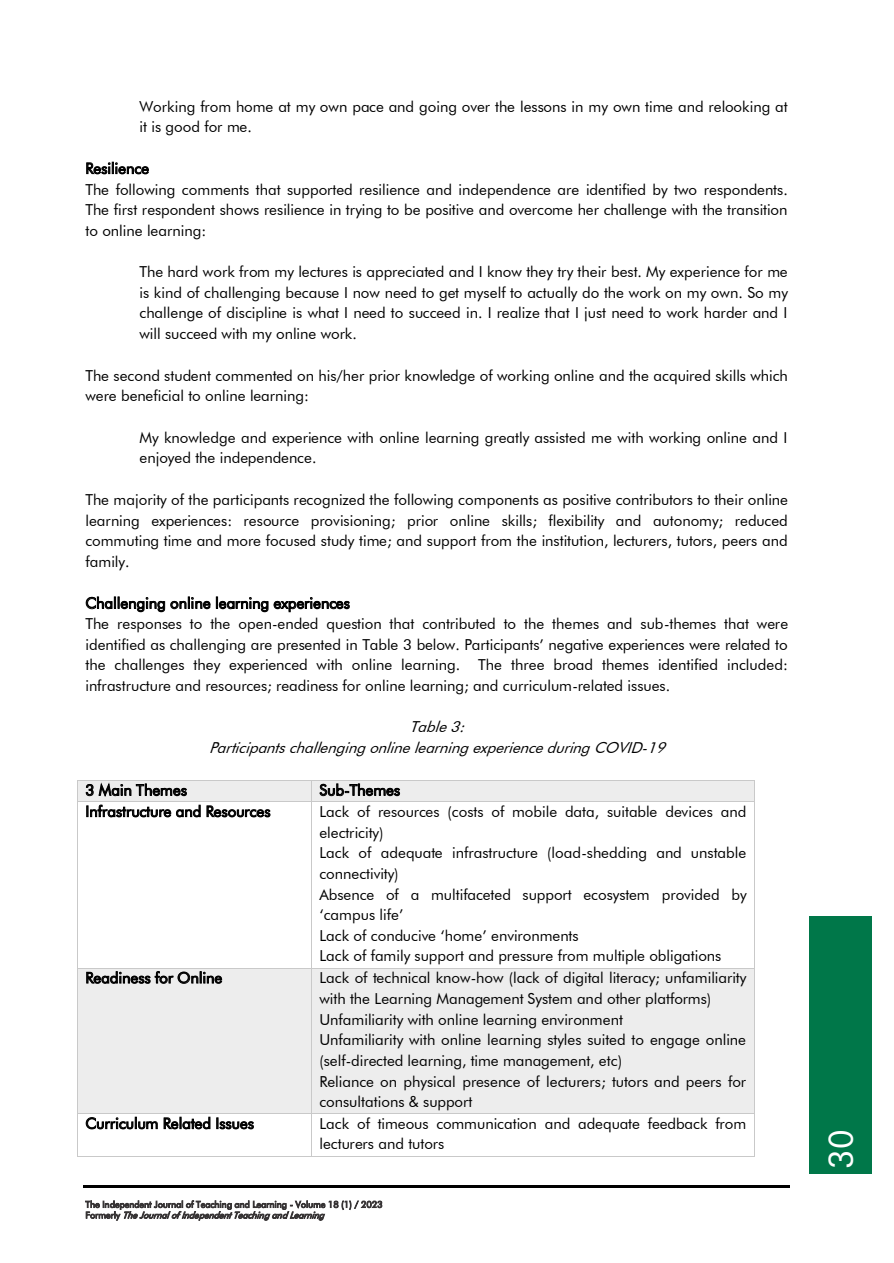
<style>
.page{position:relative;width:894px;height:1263px;background:#fff}
.page>*{position:absolute;margin:0;border:0;box-sizing:border-box;transform-origin:0 0}
.t1{font:33.15px "Futura BT";color:#fff}
.t2{font:15.15px/20.5px "Futura BT";color:#000}
.t3{font:italic 15.15px/20.9px "Futura BT";color:#000;text-align:center}
.t4{font:9px/10.8px "Futura BT";color:#373435}
.s1{font-family:"Calibri"}
.s2{font-style:italic}
</style>
<div class="page">
<hr style="left:83px;top:1185px;width:706px;height:3px;background:#000">
<div style="left:809px;top:915px;width:62px;height:258px;background:#007749"></div>
<div style="left:78px;top:781px;width:232px;height:20px;background:#ededed"></div>
<div style="left:311px;top:781px;width:442px;height:20px;background:#ededed"></div>
<hr style="left:77px;top:780px;width:233px;height:1px;background:#c9c9c9">
<hr style="left:311px;top:780px;width:442px;height:1px;background:#c9c9c9">
<svg style="left:77px;top:781px;width:1px;height:20px"></svg>
<hr style="left:77px;top:801px;width:233px;height:1px;background:#c9c9c9">
<svg style="left:310px;top:780px;width:1px;height:22px"></svg>
<hr style="left:311px;top:801px;width:442px;height:1px;background:#c9c9c9">
<svg style="left:753px;top:780px;width:1px;height:22px"></svg>
<hr style="left:77px;top:802px;width:1px;height:166px;background:#c9c9c9">
<hr style="left:310px;top:802px;width:1px;height:166px;background:#c9c9c9">
<hr style="left:753px;top:802px;width:1px;height:166px;background:#c9c9c9">
<div style="left:78px;top:968px;width:232px;height:145px;background:#ededed"></div>
<div style="left:311px;top:968px;width:442px;height:145px;background:#ededed"></div>
<hr style="left:77px;top:968px;width:233px;height:1px;background:#c9c9c9">
<hr style="left:311px;top:968px;width:442px;height:1px;background:#c9c9c9">
<hr style="left:77px;top:968px;width:1px;height:145px;background:#c9c9c9">
<hr style="left:310px;top:968px;width:1px;height:145px;background:#c9c9c9">
<hr style="left:753px;top:968px;width:1px;height:145px;background:#c9c9c9">
<hr style="left:77px;top:1113px;width:233px;height:1px;background:#c9c9c9">
<hr style="left:311px;top:1113px;width:442px;height:1px;background:#c9c9c9">
<hr style="left:77px;top:1114px;width:1px;height:41px;background:#c9c9c9">
<hr style="left:77px;top:1155px;width:233px;height:1px;background:#c9c9c9">
<hr style="left:310px;top:1114px;width:1px;height:41px;background:#c9c9c9">
<hr style="left:311px;top:1155px;width:442px;height:1px;background:#c9c9c9">
<hr style="left:753px;top:1114px;width:1px;height:41px;background:#c9c9c9">
<p class="t2" style="left:139px;top:96px;width:649px">Working from home at my own pace and going over the lessons in my own time and relooking at it is good for me.</p>
<p class="t2" style="left:85px;top:158px;width:703px">Resilience<br>The following comments that supported resilience and independence are identified by two respondents.<br>The first respondent shows resilience in trying to be positive and overcome her challenge with the transition to online learning:</p>
<p class="t2" style="left:139px;top:261px;width:650px;text-align:justify">The hard work from my lectures is appreciated and I know they try their best. My experience for me is kind of challenging because I now need to get myself to actually do the work on my own. So my challenge of discipline is what I need to succeed in. I realize that I just need to work harder and I will succeed with my online work.</p>
<p class="t2" style="left:85px;top:365px;width:703px">The second student commented on his/her prior knowledge of working online and the acquired skills which were beneficial to online learning:</p>
<p class="t2" style="left:139px;top:427px;width:649px">My knowledge and experience with online learning greatly assisted me with working online and I enjoyed the independence.</p>
<p class="t2" style="left:85px;top:489px;width:703px;text-align:justify">The majority of the participants recognized the following components as positive contributors to their online learning experiences: resource provisioning; prior online skills; flexibility and autonomy; reduced commuting time and more focused study time; and support from the institution, lecturers, tutors, peers and family.</p>
<p class="t2" style="left:85px;top:592px;width:704px">Challenging online learning experiences<br>The responses to the open-ended question that contributed to the themes and sub-themes that were identified as challenging are presented in Table 3 below. Participants’ negative experiences were related to the challenges they experienced with online learning. The three broad themes identified included: infrastructure and resources; readiness for online learning; and curriculum-related issues.</p>
<p class="t3" style="left:209px;top:716px;width:463px">Table3:<br>ParticipantschallengingonlinelearningexperienceduringCOVID-19</p>
<p class="t2" style="left:85px;top:779px;width:103px">3 Main Themes</p>
<p class="t2" style="left:319px;top:779px;width:82px">Sub-Themes</p>
<p class="t2" style="left:85px;top:801px;width:186px">Infrastructure and Resources</p>
<p class="t2" style="left:319px;top:800px;width:428px;text-indent:-27px"><span class="s1">●</span> Lack of resources (costs of mobile data, suitable devices and electricity)</p>
<p class="t2" style="left:319px;top:842px;width:428px;text-indent:-27px"><span class="s1">●</span> Lack of adequate infrastructure (load-shedding and unstable connectivity)</p>
<p class="t2" style="left:319px;top:883px;width:429px;text-indent:-27px"><span class="s1">●</span> Absence of a multifaceted support ecosystem provided by ‘campus life’</p>
<p class="t2" style="left:292px;top:925px;width:288px"><span class="s1">●</span> Lack of conducive ‘home’ environments</p>
<p class="t2" style="left:292px;top:945px;width:430px"><span class="s1">●</span> Lack of family support and pressure from multiple obligations</p>
<p class="t2" style="left:85px;top:967px;width:138px">Readiness for Online</p>
<p class="t2" style="left:292px;top:967px;width:455px;text-align:center"><span class="s1">●</span> Lack of technical know-how (lack of digital literacy; unfamiliarity with the Learning Management System and other platforms)</p>
<p class="t2" style="left:292px;top:1008px;width:332px"><span class="s1">●</span> Unfamiliarity with online learning environment</p>
<p class="t2" style="left:319px;top:1029px;width:428px;text-indent:-27px"><span class="s1">●</span> Unfamiliarity with online learning styles suited to engage online (self-directed learning, time management, etc)</p>
<p class="t2" style="left:319px;top:1070px;width:428px;text-indent:-27px"><span class="s1">●</span> Reliance on physical presence of lecturers; tutors and peers for consultations &amp; support</p>
<p class="t2" style="left:85px;top:1112px;width:170px">Curriculum Related Issues</p>
<p class="t2" style="left:319px;top:1112px;width:428px;text-indent:-27px"><span class="s1">●</span> Lack of timeous communication and adequate feedback from lecturers and tutors</p>
<p class="t4" style="left:85px;top:1198px;width:298px">The Independent Journal of Teaching and Learning - Volume 18 (1) / 2023<br>F o r m e r l y <span class="s2">TheJournalofIndependentTeachingandLearning</span></p>
<h1 class="t1" style="left:820px;top:1168px;width:40px;rotate:-90deg">30</h1>
</div>
